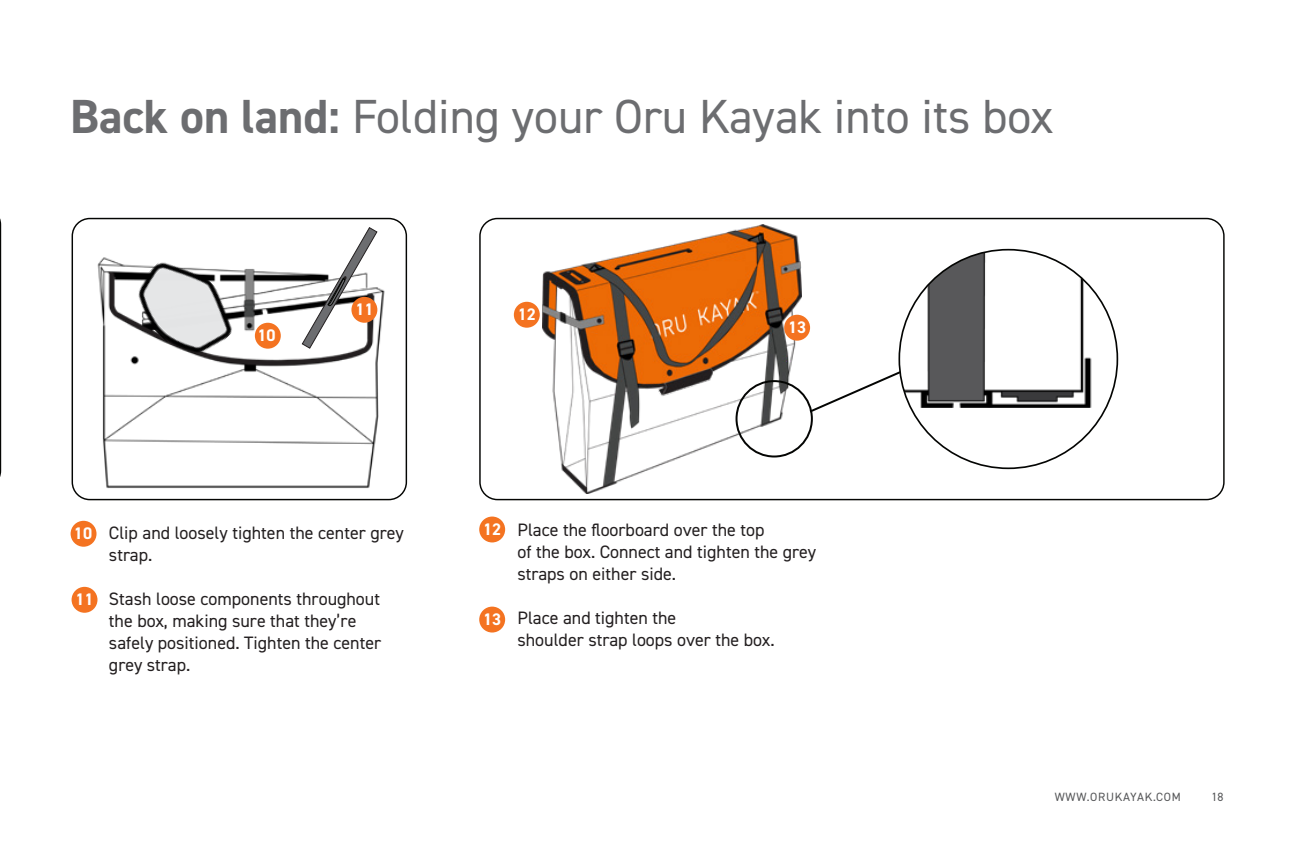
<style>
.page{position:relative;width:1296px;height:864px;background:#fff}
.page>*{position:absolute;margin:0;border:0;box-sizing:border-box;transform-origin:0 0}
.t1{font:48px "DIN2014";color:#6c6d70}
.text_style{font:18px/22px "DIN2014";color:#231f20}
.t2{font:700 16.8px "DIN2014";color:#fff}
.t3{font:12px "DIN2014";letter-spacing:.06em;color:#57585a}
.s1{font-weight:700}
</style>
<div class="page">
<svg style="left:0;top:218px;width:1px;height:259px"></svg>
<img style="left:542px;top:225px;width:260px;height:268px">
<img style="left:80px;top:257px;width:326px;height:243px">
<div style="left:72px;top:218px;width:335px;height:282px;border:1px solid #040503;border-radius:18px"></div>
<div style="left:71px;top:521px;width:26px;height:26px;background:#f47321;border-radius:50%"></div>
<div style="left:479px;top:517px;width:26px;height:25px;background:#f47321;border-radius:50%"></div>
<div style="left:72px;top:587px;width:25px;height:26px;background:#f47321;border-radius:50%"></div>
<svg style="left:301px;top:227px;width:77px;height:122px"></svg>
<div style="left:255px;top:323px;width:26px;height:26px;background:#f47321;border-radius:50%"></div>
<div style="left:479px;top:607px;width:26px;height:26px;background:#f47321;border-radius:50%"></div>
<div style="left:514px;top:302px;width:26px;height:26px;background:#f47321;border-radius:50%"></div>
<div style="left:784px;top:315px;width:26px;height:26px;background:#f47321;border-radius:50%"></div>
<div style="left:351px;top:297px;width:26px;height:26px;background:#f47321;border-radius:50%"></div>
<svg style="left:807px;top:371px;width:92px;height:42px"></svg>
<div style="left:736px;top:380px;width:77px;height:78px;border:2px solid #040503;border-radius:50%"></div>
<img style="left:901px;top:250px;width:194px;height:158px">
<img style="left:123px;top:257px;width:123px;height:113px">
<h1 class="t1" style="left:70px;top:87px;width:985px"><span class="s1">Back on land:</span> Folding your Oru Kayak into its box</h1>
<p class="t2" style="left:257px;top:324px;width:20px">10</p>
<p class="t2" style="left:355px;top:298px;width:20px">11</p>
<p class="t2" style="left:518px;top:303px;width:20px">12</p>
<p class="t2" style="left:788px;top:316px;width:20px">13</p>
<p class="t2" style="left:74px;top:522px;width:20px">10</p>
<p class="t2" style="left:483px;top:518px;width:20px">12</p>
<p class="text_style" style="left:109px;top:522px;width:296px">Clip and loosely tighten the center grey strap.</p>
<p class="text_style" style="left:109px;top:588px;width:273px">Stash loose components throughout</p>
<p class="text_style" style="left:109px;top:610px;width:274px">the box, making sure that they’re safely positioned. Tighten the center grey strap.</p>
<p class="t2" style="left:75px;top:588px;width:20px">11</p>
<p class="t2" style="left:483px;top:608px;width:20px">13</p>
<p class="text_style" style="left:517px;top:518px;width:300px">Place the floorboard over the top<br>of the box. Connect and tighten the grey straps on either side.</p>
<p class="text_style" style="left:517px;top:606px;width:259px">Place and tighten the<br>shoulder strap loops over the box.</p>
<p class="t3" style="left:1055px;top:789px;width:128px">WWW.ORUKAYAK.COM</p>
<p class="t3" style="left:1212px;top:789px;width:13px">18</p>
</div>
